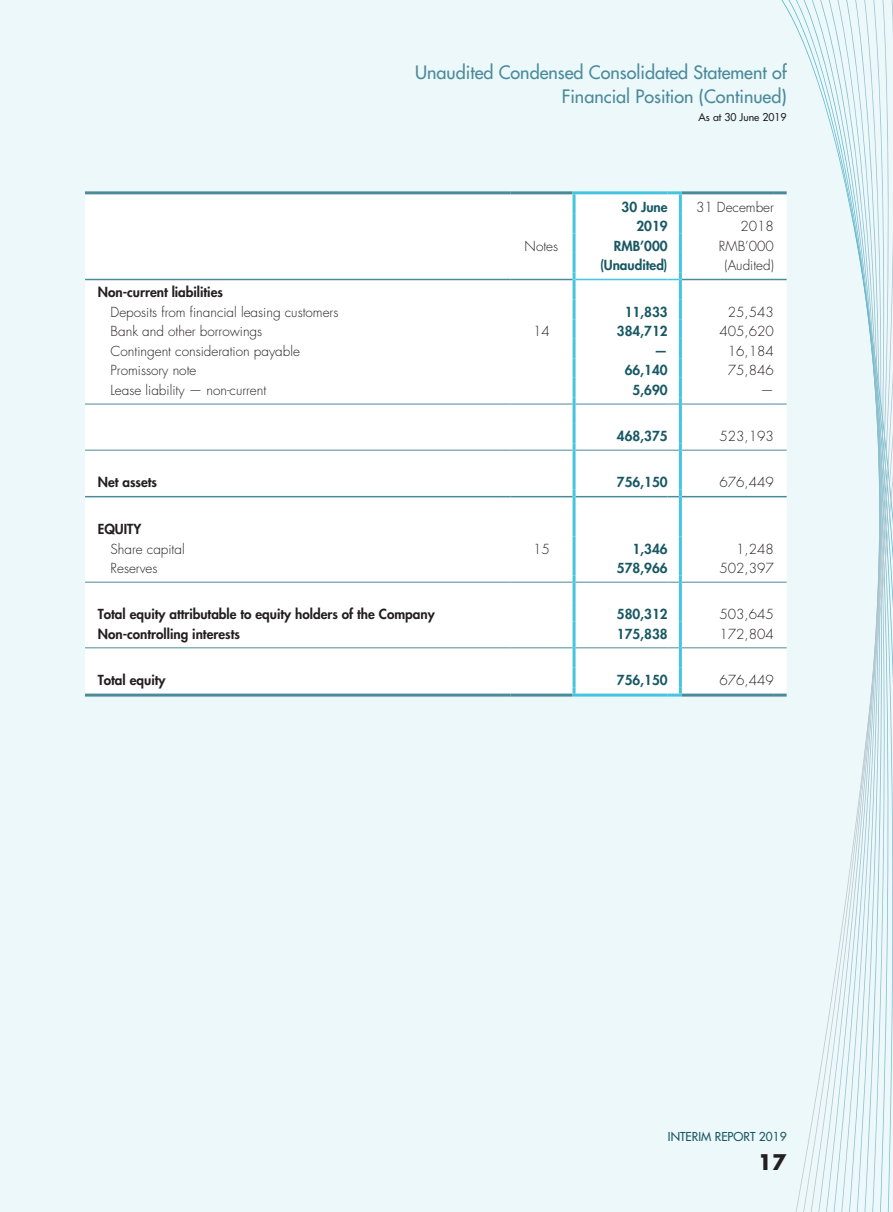
<style>
.page{position:relative;width:893px;height:1212px;background:#edf8fb}
.page>*{position:absolute;margin:0;border:0;box-sizing:border-box;transform-origin:0 0}
.t1{font:700 21px "Futura Std";color:#231f20}
.t2{font:500 18px/24px "Futura Std";color:#4a8b9a;text-align:right}
.t3{font:300 13.5px "Futura Std";color:#231f20}
.t4{font:800 13.5px "Futura Std";color:#231f20}
.t5{font:800 13.5px "Futura Std";color:#185864}
.t6{font:500 12px "Futura Std";color:#185864}
.t7{font:500 10.5px "Futura Std";color:#231f20}
</style>
<div class="page">
<svg style="left:792px;top:0;width:101px;height:1212px"></svg>
<div style="left:85px;top:194px;width:702px;height:499px;background:#fff"></div>
<hr style="left:85px;top:404px;width:425px;height:1px;background:#4a8b9a">
<hr style="left:510px;top:404px;width:63px;height:1px;background:#4a8b9a">
<hr style="left:576px;top:404px;width:92px;height:1px;background:#4a8b9a">
<hr style="left:682px;top:404px;width:92px;height:1px;background:#4a8b9a">
<svg style="left:774px;top:404px;width:13px;height:1px"></svg>
<hr style="left:85px;top:450px;width:425px;height:1px;background:#4a8b9a">
<hr style="left:510px;top:450px;width:63px;height:1px;background:#4a8b9a">
<hr style="left:576px;top:450px;width:92px;height:1px;background:#4a8b9a">
<hr style="left:682px;top:450px;width:92px;height:1px;background:#4a8b9a">
<svg style="left:774px;top:450px;width:13px;height:1px"></svg>
<hr style="left:85px;top:582px;width:425px;height:1px;background:#4a8b9a">
<hr style="left:510px;top:582px;width:63px;height:1px;background:#4a8b9a">
<hr style="left:576px;top:582px;width:92px;height:1px;background:#4a8b9a">
<hr style="left:682px;top:582px;width:92px;height:1px;background:#4a8b9a">
<svg style="left:774px;top:582px;width:13px;height:1px"></svg>
<hr style="left:85px;top:647px;width:425px;height:1px;background:#4a8b9a">
<hr style="left:510px;top:647px;width:63px;height:1px;background:#4a8b9a">
<hr style="left:576px;top:647px;width:92px;height:1px;background:#4a8b9a">
<hr style="left:682px;top:647px;width:92px;height:1px;background:#4a8b9a">
<svg style="left:774px;top:647px;width:13px;height:1px"></svg>
<hr style="left:85px;top:496px;width:425px;height:1px;background:#4a8b9a">
<hr style="left:510px;top:496px;width:63px;height:1px;background:#4a8b9a">
<hr style="left:576px;top:496px;width:92px;height:1px;background:#4a8b9a">
<hr style="left:682px;top:496px;width:92px;height:1px;background:#4a8b9a">
<svg style="left:774px;top:496px;width:13px;height:1px"></svg>
<hr style="left:85px;top:279px;width:425px;height:1px;background:#4a8b9a">
<hr style="left:510px;top:279px;width:63px;height:1px;background:#4a8b9a">
<hr style="left:682px;top:279px;width:92px;height:1px;background:#4a8b9a">
<svg style="left:774px;top:279px;width:13px;height:1px"></svg>
<hr style="left:85px;top:191px;width:425px;height:3px;background:#4a8b9a">
<hr style="left:510px;top:191px;width:63px;height:3px;background:#4a8b9a">
<hr style="left:682px;top:191px;width:92px;height:3px;background:#4a8b9a">
<svg style="left:774px;top:191px;width:13px;height:3px"></svg>
<hr style="left:85px;top:693px;width:425px;height:3px;background:#4a8b9a">
<hr style="left:510px;top:693px;width:63px;height:3px;background:#4a8b9a">
<hr style="left:682px;top:693px;width:92px;height:3px;background:#4a8b9a">
<svg style="left:774px;top:693px;width:13px;height:3px"></svg>
<hr style="left:573px;top:194px;width:3px;height:20px;background:#44c4df">
<hr style="left:573px;top:191px;width:95px;height:3px;background:#44c4df">
<hr style="left:668px;top:191px;width:14px;height:3px;background:#44c4df">
<hr style="left:679px;top:194px;width:3px;height:20px;background:#44c4df">
<hr style="left:573px;top:214px;width:3px;height:19px;background:#44c4df">
<hr style="left:679px;top:214px;width:3px;height:19px;background:#44c4df">
<hr style="left:573px;top:233px;width:3px;height:20px;background:#44c4df">
<hr style="left:679px;top:233px;width:3px;height:20px;background:#44c4df">
<hr style="left:573px;top:253px;width:3px;height:19px;background:#44c4df">
<hr style="left:679px;top:253px;width:3px;height:19px;background:#44c4df">
<hr style="left:573px;top:279px;width:3px;height:21px;background:#44c4df">
<hr style="left:679px;top:279px;width:3px;height:21px;background:#44c4df">
<hr style="left:573px;top:300px;width:3px;height:19px;background:#44c4df">
<hr style="left:679px;top:300px;width:3px;height:19px;background:#44c4df">
<hr style="left:573px;top:319px;width:3px;height:20px;background:#44c4df">
<hr style="left:679px;top:319px;width:3px;height:20px;background:#44c4df">
<hr style="left:573px;top:339px;width:3px;height:19px;background:#44c4df">
<hr style="left:679px;top:339px;width:3px;height:19px;background:#44c4df">
<hr style="left:573px;top:358px;width:3px;height:20px;background:#44c4df">
<hr style="left:679px;top:358px;width:3px;height:20px;background:#44c4df">
<hr style="left:573px;top:378px;width:3px;height:19px;background:#44c4df">
<hr style="left:679px;top:378px;width:3px;height:19px;background:#44c4df">
<svg style="left:573px;top:397px;width:3px;height:7px"></svg>
<svg style="left:668px;top:397px;width:14px;height:8px"></svg>
<hr style="left:573px;top:404px;width:3px;height:20px;background:#44c4df">
<hr style="left:679px;top:404px;width:3px;height:20px;background:#44c4df">
<hr style="left:573px;top:424px;width:3px;height:19px;background:#44c4df">
<hr style="left:679px;top:424px;width:3px;height:19px;background:#44c4df">
<svg style="left:573px;top:443px;width:3px;height:7px"></svg>
<svg style="left:668px;top:443px;width:14px;height:8px"></svg>
<hr style="left:573px;top:450px;width:3px;height:20px;background:#44c4df">
<hr style="left:679px;top:450px;width:3px;height:20px;background:#44c4df">
<hr style="left:573px;top:470px;width:3px;height:19px;background:#44c4df">
<hr style="left:679px;top:470px;width:3px;height:19px;background:#44c4df">
<svg style="left:573px;top:489px;width:3px;height:8px"></svg>
<svg style="left:668px;top:489px;width:14px;height:8px"></svg>
<hr style="left:573px;top:497px;width:3px;height:20px;background:#44c4df">
<hr style="left:679px;top:497px;width:3px;height:20px;background:#44c4df">
<hr style="left:573px;top:517px;width:3px;height:19px;background:#44c4df">
<hr style="left:679px;top:517px;width:3px;height:19px;background:#44c4df">
<hr style="left:573px;top:536px;width:3px;height:20px;background:#44c4df">
<hr style="left:679px;top:536px;width:3px;height:20px;background:#44c4df">
<hr style="left:573px;top:556px;width:3px;height:19px;background:#44c4df">
<hr style="left:679px;top:556px;width:3px;height:19px;background:#44c4df">
<svg style="left:573px;top:575px;width:3px;height:7px"></svg>
<svg style="left:668px;top:575px;width:14px;height:8px"></svg>
<hr style="left:573px;top:582px;width:3px;height:20px;background:#44c4df">
<hr style="left:679px;top:582px;width:3px;height:20px;background:#44c4df">
<hr style="left:573px;top:602px;width:3px;height:19px;background:#44c4df">
<hr style="left:679px;top:602px;width:3px;height:19px;background:#44c4df">
<hr style="left:573px;top:621px;width:3px;height:20px;background:#44c4df">
<hr style="left:679px;top:621px;width:3px;height:20px;background:#44c4df">
<svg style="left:573px;top:641px;width:3px;height:7px"></svg>
<svg style="left:668px;top:641px;width:14px;height:7px"></svg>
<hr style="left:573px;top:648px;width:3px;height:20px;background:#44c4df">
<hr style="left:679px;top:648px;width:3px;height:20px;background:#44c4df">
<hr style="left:573px;top:668px;width:3px;height:19px;background:#44c4df">
<hr style="left:679px;top:668px;width:3px;height:19px;background:#44c4df">
<svg style="left:573px;top:687px;width:3px;height:6px"></svg>
<hr style="left:573px;top:693px;width:95px;height:3px;background:#44c4df">
<hr style="left:668px;top:693px;width:14px;height:3px;background:#44c4df">
<svg style="left:679px;top:687px;width:3px;height:6px"></svg>
<svg style="left:573px;top:272px;width:3px;height:7px"></svg>
<hr style="left:576px;top:279px;width:92px;height:1px;background:#44c4df">
<svg style="left:668px;top:272px;width:14px;height:8px"></svg>
<h2 class="t2" style="left:415px;top:60px;width:373px">Unaudited Condensed Consolidated Statement of<br>Financial Position (Continued)</h2>
<p class="t7" style="left:698px;top:110px;width:90px">As at 30 June 2019</p>
<p class="t5" style="left:622px;top:198px;width:48px">30 June</p>
<p class="t3" style="left:696px;top:198px;width:79px">31 December</p>
<p class="t5" style="left:636px;top:218px;width:33px">2019</p>
<p class="t3" style="left:740px;top:218px;width:35px">2018</p>
<p class="t3" style="left:525px;top:237px;width:35px">Notes</p>
<p class="t5" style="left:614px;top:237px;width:55px">RMB’000</p>
<p class="t3" style="left:719px;top:237px;width:56px">RMB’000</p>
<p class="t5" style="left:600px;top:256px;width:69px">(Unaudited)</p>
<p class="t3" style="left:724px;top:257px;width:51px">(Audited)</p>
<p class="t4" style="left:98px;top:284px;width:127px">Non-current liabilities</p>
<p class="t3" style="left:111px;top:304px;width:229px">Deposits from financial leasing customers</p>
<p class="t5" style="left:625px;top:303px;width:44px">11,833</p>
<p class="t3" style="left:728px;top:304px;width:48px">25,543</p>
<p class="t3" style="left:111px;top:323px;width:153px">Bank and other borrowings</p>
<p class="t3" style="left:533px;top:323px;width:18px">14</p>
<p class="t5" style="left:617px;top:323px;width:52px">384,712</p>
<p class="t3" style="left:719px;top:323px;width:56px">405,620</p>
<p class="t3" style="left:111px;top:343px;width:191px">Contingent consideration payable</p>
<p class="t5" style="left:654px;top:342px;width:15px">—</p>
<p class="t3" style="left:728px;top:343px;width:48px">16,184</p>
<p class="t3" style="left:111px;top:362px;width:87px">Promissory note</p>
<p class="t5" style="left:625px;top:362px;width:44px">66,140</p>
<p class="t3" style="left:728px;top:362px;width:48px">75,846</p>
<p class="t3" style="left:111px;top:382px;width:157px">Lease liability — non-current</p>
<p class="t5" style="left:632px;top:381px;width:37px">5,690</p>
<p class="t3" style="left:760px;top:382px;width:15px">—</p>
<p class="t5" style="left:617px;top:427px;width:52px">468,375</p>
<p class="t3" style="left:719px;top:428px;width:56px">523,193</p>
<p class="t4" style="left:98px;top:474px;width:61px">Net assets</p>
<p class="t5" style="left:617px;top:474px;width:52px">756,150</p>
<p class="t3" style="left:719px;top:474px;width:56px">676,449</p>
<p class="t4" style="left:98px;top:520px;width:45px">EQUITY</p>
<p class="t3" style="left:111px;top:540px;width:76px">Share capital</p>
<p class="t3" style="left:533px;top:540px;width:18px">15</p>
<p class="t5" style="left:632px;top:540px;width:37px">1,346</p>
<p class="t3" style="left:736px;top:540px;width:39px">1,248</p>
<p class="t3" style="left:111px;top:560px;width:48px">Reserves</p>
<p class="t5" style="left:617px;top:559px;width:52px">578,966</p>
<p class="t3" style="left:719px;top:560px;width:56px">502,397</p>
<p class="t4" style="left:98px;top:606px;width:338px">Total equity attributable to equity holders of the Company</p>
<p class="t5" style="left:617px;top:606px;width:52px">580,312</p>
<p class="t3" style="left:719px;top:606px;width:56px">503,645</p>
<p class="t4" style="left:98px;top:625px;width:144px">Non-controlling interests</p>
<p class="t5" style="left:617px;top:625px;width:52px">175,838</p>
<p class="t3" style="left:719px;top:626px;width:56px">172,804</p>
<p class="t4" style="left:98px;top:671px;width:69px">Total equity</p>
<p class="t5" style="left:617px;top:671px;width:52px">756,150</p>
<p class="t3" style="left:719px;top:672px;width:56px">676,449</p>
<p class="t6" style="left:668px;top:1129px;width:120px">INTERIM REPORT 2019</p>
<h1 class="t1" style="left:758px;top:1148px;width:30px">17</h1>
</div>
